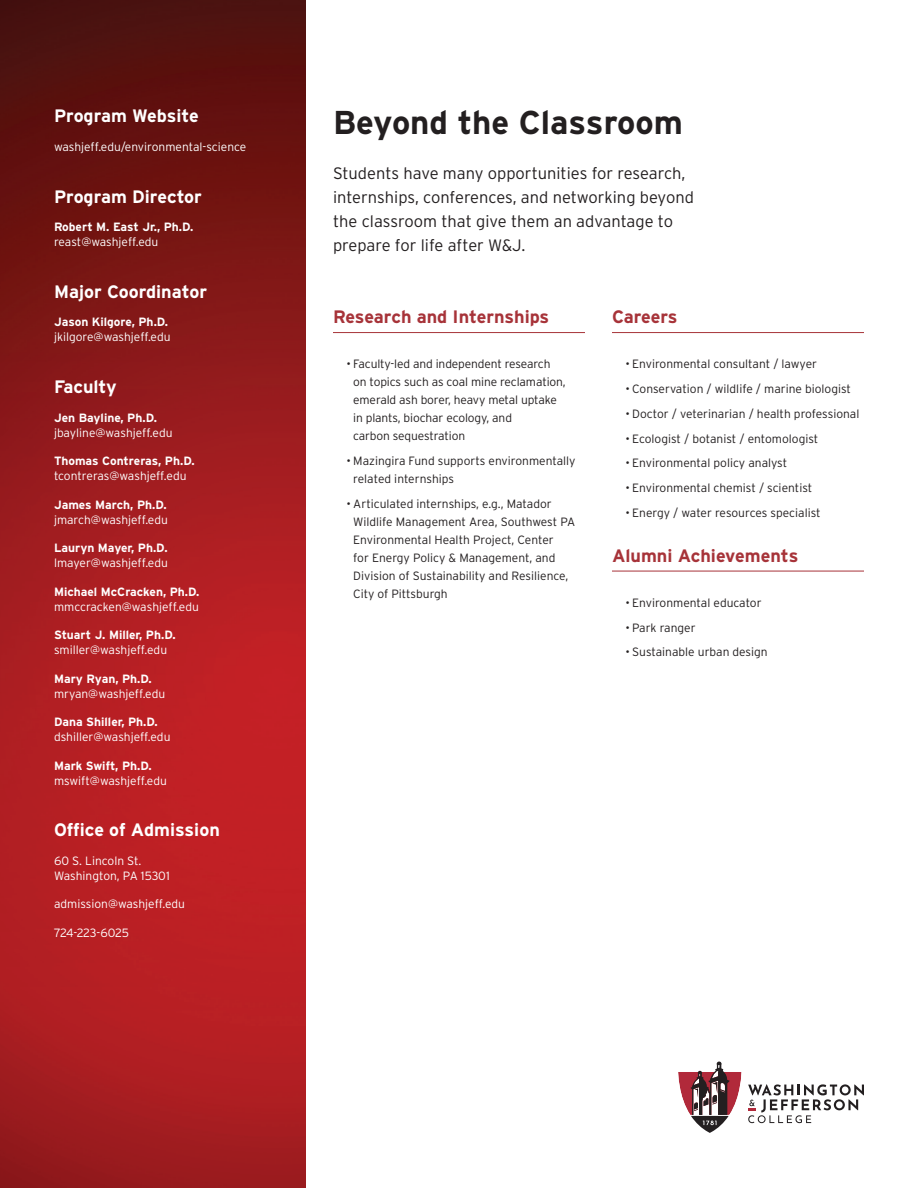
<style>
.page{position:relative;width:918px;height:1188px;background:#fff}
.page>*{position:absolute;margin:0;border:0;box-sizing:border-box;transform-origin:0 0}
.t1{font:700 33px "Interstate";color:#231f20}
.H3_REV{font:700 18px "Interstate";color:#fff}
.t2{font:700 18px "Interstate";color:#a73339}
.t3{font:300 16.5px/24px "Interstate";color:#231f20}
.t4{font:300 12px/18px "Interstate";color:#231f20}
.Email{font:300 12px/15px "Interstate";color:#fff}
.Name{font:700 12px "Interstate";color:#fff}
.Email-2{font:300 12px "Interstate";letter-spacing:-.025em;color:#fff}
</style>
<div class="page">
<img style="left:0;top:0;width:306px;height:1188px">
<svg style="left:748px;top:1084px;width:116px;height:39px"></svg>
<svg style="left:678px;top:1061px;width:64px;height:72px"></svg>
<hr style="left:333px;top:332px;width:252px;height:1px;background:#a73339">
<hr style="left:612px;top:332px;width:252px;height:1px;background:#a73339">
<hr style="left:612px;top:571px;width:252px;height:1px;background:#a73339">
<p class="H3_REV" style="left:54px;top:106px;width:146px">Program Website</p>
<p class="Email" style="left:54px;top:139px;width:194px">washjeff.edu/environmental-science</p>
<p class="H3_REV" style="left:54px;top:186px;width:149px">Program Director</p>
<p class="Name" style="left:54px;top:220px;width:141px">Robert M. East Jr., Ph.D.</p>
<p class="Email" style="left:54px;top:234px;width:106px">reast@washjeff.edu</p>
<p class="H3_REV" style="left:54px;top:282px;width:155px">Major Coordinator</p>
<p class="Name" style="left:54px;top:315px;width:116px">Jason Kilgore, Ph.D.</p>
<p class="Email" style="left:54px;top:330px;width:118px">jkilgore@washjeff.edu</p>
<p class="H3_REV" style="left:54px;top:377px;width:64px">Faculty</p>
<p class="Name" style="left:54px;top:411px;width:105px">Jen Bayline, Ph.D.</p>
<p class="Email" style="left:54px;top:425px;width:120px">jbayline@washjeff.edu</p>
<p class="Name" style="left:54px;top:454px;width:142px">Thomas Contreras, Ph.D.</p>
<p class="Email" style="left:54px;top:468px;width:134px">tcontreras@washjeff.edu</p>
<p class="Name" style="left:54px;top:498px;width:114px">James March, Ph.D.</p>
<p class="Email" style="left:54px;top:512px;width:115px">jmarch@washjeff.edu</p>
<p class="Name" style="left:54px;top:541px;width:115px">Lauryn Mayer, Ph.D.</p>
<p class="Email" style="left:54px;top:555px;width:115px">lmayer@washjeff.edu</p>
<p class="Name" style="left:54px;top:585px;width:147px">Michael McCracken, Ph.D.</p>
<p class="Email" style="left:54px;top:599px;width:146px">mmccracken@washjeff.edu</p>
<p class="Name" style="left:54px;top:628px;width:123px">Stuart J. Miller, Ph.D.</p>
<p class="Email" style="left:54px;top:642px;width:115px">smiller@washjeff.edu</p>
<p class="Name" style="left:54px;top:672px;width:99px">Mary Ryan, Ph.D.</p>
<p class="Email" style="left:54px;top:686px;width:113px">mryan@washjeff.edu</p>
<p class="Name" style="left:54px;top:715px;width:105px">Dana Shiller, Ph.D.</p>
<p class="Email" style="left:54px;top:729px;width:118px">dshiller@washjeff.edu</p>
<p class="Name" style="left:54px;top:759px;width:99px">Mark Swift, Ph.D.</p>
<p class="Email" style="left:54px;top:773px;width:114px">mswift@washjeff.edu</p>
<p class="H3_REV" style="left:54px;top:820px;width:167px">Office of Admission</p>
<p class="Email" style="left:54px;top:853px;width:117px">60 S. Lincoln St.<br>Washington, PA 15301</p>
<p class="Email" style="left:54px;top:897px;width:133px">admission@washjeff.edu</p>
<p class="Email-2" style="left:54px;top:926px;width:77px">724-223-6025</p>
<h1 class="t1" style="left:333px;top:104px;width:352px">Beyond the Classroom</h1>
<h3 class="t3" style="left:333px;top:161px;width:362px">Students have many opportunities for research, internships, conferences, and networking beyond the classroom that give them an advantage to prepare for life after W&amp;J.</h3>
<h3 class="t2" style="left:333px;top:307px;width:218px">Research and Internships</h3>
<p class="t4" style="left:353px;top:355px;width:214px;text-indent:-7px">• Faculty-led and independent research on topics such as coal mine reclamation, emerald ash borer, heavy metal uptake in plants, biochar ecology, and<br>carbon sequestration</p>
<p class="t4" style="left:353px;top:452px;width:224px;text-indent:-7px">• Mazingira Fund supports environmentally related internships</p>
<p class="t4" style="left:353px;top:494px;width:223px;text-indent:-7px">• Articulated internships, e.g., Matador Wildlife Management Area, Southwest PA Environmental Health Project, Center<br>for Energy Policy &amp; Management, and Division of Sustainability and Resilience, City of Pittsburgh</p>
<h3 class="t2" style="left:612px;top:307px;width:67px">Careers</h3>
<p class="t4" style="left:626px;top:355px;width:193px">• Environmental consultant / lawyer</p>
<p class="t4" style="left:626px;top:380px;width:227px">• Conservation / wildlife / marine biologist</p>
<p class="t4" style="left:626px;top:404px;width:235px">• Doctor / veterinarian / health professional</p>
<p class="t4" style="left:626px;top:429px;width:194px">• Ecologist / botanist / entomologist</p>
<p class="t4" style="left:626px;top:454px;width:163px">• Environmental policy analyst</p>
<p class="t4" style="left:626px;top:479px;width:188px">• Environmental chemist / scientist</p>
<p class="t4" style="left:626px;top:503px;width:197px">• Energy / water resources specialist</p>
<h3 class="t2" style="left:612px;top:545px;width:188px">Alumni Achievements</h3>
<p class="t4" style="left:626px;top:593px;width:138px">• Environmental educator</p>
<p class="t4" style="left:626px;top:618px;width:72px">• Park ranger</p>
<p class="t4" style="left:626px;top:643px;width:144px">• Sustainable urban design</p>
</div>
